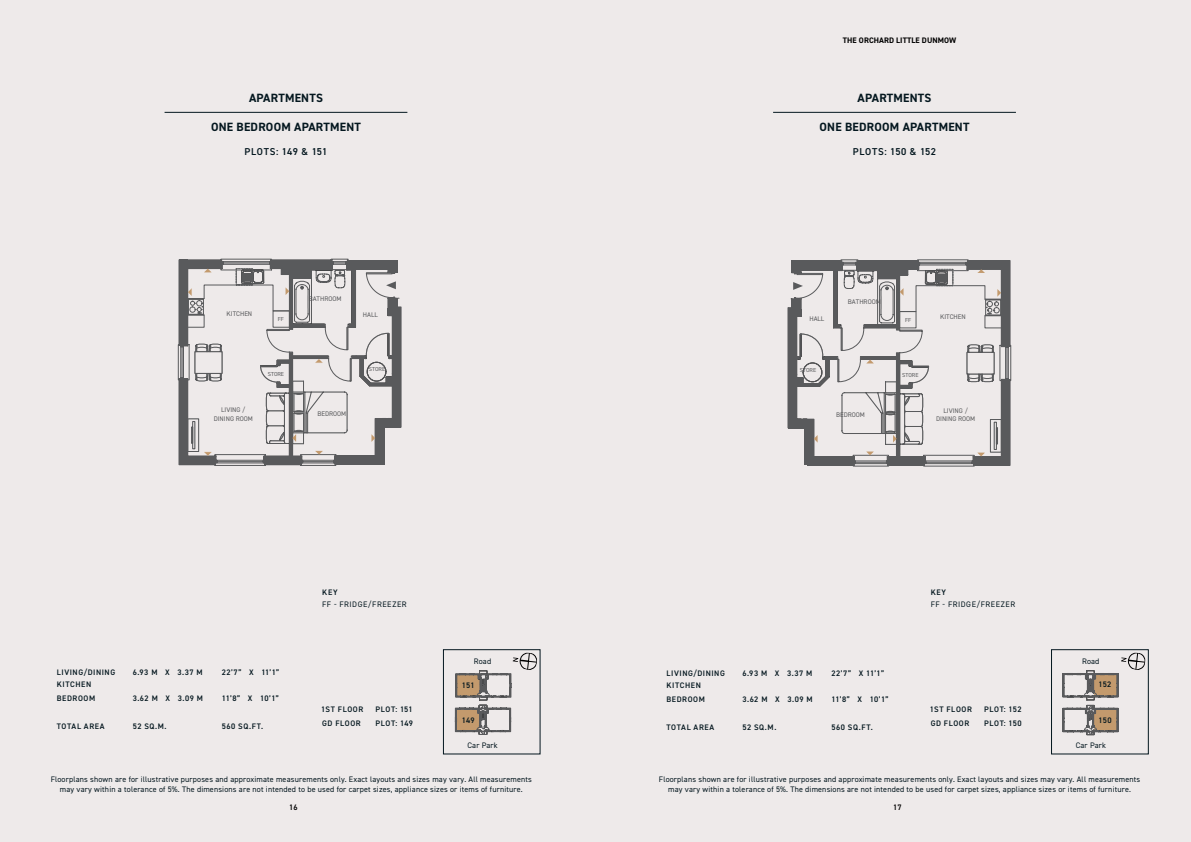
<style>
.page{position:relative;width:1191px;height:842px;background:#eeeaea}
.page>*{position:absolute;margin:0;border:0;box-sizing:border-box;transform-origin:0 0}
.t1{font:700 12px "DIN2014";letter-spacing:.02em;color:#04171f}
.t2{font:600 10px "DIN2014";letter-spacing:.065em;color:#04171f}
.t3{font:8px/10px "DIN2014";letter-spacing:.02em;color:#04171f;text-align:center}
.t4{font:600 8px/14px "DIN2014";letter-spacing:.075em;color:#04171f}
.t5{font:8px "DIN2014";letter-spacing:.07em;color:#04171f}
.t6{font:700 8px "DIN2014";letter-spacing:.01em;color:#000}
.t7{font:600 8px "DIN2014";color:#000}
.t8{font:6.7px/8.1px "DIN2014";color:#595a5c;text-align:center}
.t9{font:5.8px "DIN2014";color:#595a5c}
</style>
<div class="page">
<hr style="left:165px;top:112px;width:242px;height:1px;background:#04171f">
<hr style="left:773px;top:112px;width:243px;height:1px;background:#04171f">
<div style="left:443px;top:649px;width:97px;height:105px;border:1px solid #04171f"></div>
<div style="left:1051px;top:649px;width:97px;height:105px;border:1px solid #04171f"></div>
<svg style="left:179px;top:259px;width:222px;height:207px"></svg>
<div style="left:335px;top:458px;width:47px;height:7px;background:#595a5c"></div>
<div style="left:265px;top:459px;width:36px;height:6px;background:#595a5c"></div>
<div style="left:181px;top:459px;width:34px;height:6px;background:#595a5c"></div>
<div style="left:179px;top:379px;width:9px;height:86px;background:#595a5c"></div>
<div style="left:179px;top:260px;width:9px;height:85px;background:#595a5c"></div>
<hr style="left:186px;top:264px;width:36px;height:4px;background:#595a5c">
<div style="left:185px;top:260px;width:36px;height:7px;background:#595a5c"></div>
<div style="left:270px;top:264px;width:62px;height:5px;background:#595a5c"></div>
<div style="left:271px;top:260px;width:61px;height:7px;background:#595a5c"></div>
<div style="left:347px;top:264px;width:48px;height:6px;background:#595a5c"></div>
<div style="left:347px;top:260px;width:50px;height:7px;background:#595a5c"></div>
<div style="left:388px;top:260px;width:9px;height:12px;background:#595a5c"></div>
<div style="left:388px;top:298px;width:9px;height:14px;background:#595a5c"></div>
<div style="left:392px;top:307px;width:9px;height:121px;background:#595a5c"></div>
<div style="left:375px;top:425px;width:9px;height:40px;background:#595a5c"></div>
<svg style="left:178px;top:268px;width:218px;height:192px"></svg>
<svg style="left:787px;top:260px;width:223px;height:206px"></svg>
<div style="left:807px;top:459px;width:47px;height:6px;background:#595a5c"></div>
<div style="left:887px;top:459px;width:37px;height:6px;background:#595a5c"></div>
<div style="left:973px;top:459px;width:34px;height:6px;background:#595a5c"></div>
<div style="left:1001px;top:380px;width:9px;height:85px;background:#595a5c"></div>
<div style="left:1001px;top:260px;width:9px;height:86px;background:#595a5c"></div>
<hr style="left:967px;top:265px;width:36px;height:4px;background:#595a5c">
<div style="left:967px;top:260px;width:37px;height:7px;background:#595a5c"></div>
<hr style="left:856px;top:265px;width:63px;height:4px;background:#595a5c">
<div style="left:857px;top:260px;width:61px;height:8px;background:#595a5c"></div>
<div style="left:794px;top:265px;width:48px;height:5px;background:#595a5c"></div>
<div style="left:791px;top:261px;width:50px;height:7px;background:#595a5c"></div>
<div style="left:791px;top:261px;width:10px;height:12px;background:#595a5c"></div>
<div style="left:791px;top:299px;width:10px;height:13px;background:#595a5c"></div>
<div style="left:788px;top:308px;width:9px;height:121px;background:#595a5c"></div>
<div style="left:804px;top:425px;width:10px;height:40px;background:#595a5c"></div>
<svg style="left:793px;top:268px;width:218px;height:193px"></svg>
<svg style="left:455px;top:653px;width:82px;height:82px"></svg>
<svg style="left:1062px;top:653px;width:83px;height:82px"></svg>
<p class="t6" style="left:843px;top:35px;width:115px">THE ORCHARD LITTLE DUNMOW</p>
<h1 class="t1" style="left:249px;top:90px;width:75px">APARTMENTS</h1>
<h1 class="t1" style="left:211px;top:119px;width:151px">ONE BEDROOM APARTMENT</h1>
<p class="t2" style="left:245px;top:145px;width:84px">PLOTS: 149 &amp; 151</p>
<h1 class="t1" style="left:857px;top:90px;width:75px">APARTMENTS</h1>
<h1 class="t1" style="left:819px;top:119px;width:151px">ONE BEDROOM APARTMENT</h1>
<p class="t2" style="left:853px;top:145px;width:85px">PLOTS: 150 &amp; 152</p>
<p class="t8" style="left:309px;top:295px;width:34px">BATHROOM</p>
<p class="t8" style="left:848px;top:298px;width:34px">BATHROOM</p>
<p class="t8" style="left:226px;top:309px;width:27px">KITCHEN</p>
<p class="t9" style="left:278px;top:315px;width:8px">FF</p>
<p class="t8" style="left:363px;top:311px;width:16px">HALL</p>
<p class="t8" style="left:809px;top:314px;width:16px">HALL</p>
<p class="t9" style="left:905px;top:316px;width:8px">FF</p>
<p class="t8" style="left:940px;top:312px;width:27px">KITCHEN</p>
<p class="t9" style="left:268px;top:370px;width:18px">STORE</p>
<p class="t9" style="left:369px;top:366px;width:18px">STORE</p>
<p class="t9" style="left:800px;top:367px;width:18px">STORE</p>
<p class="t9" style="left:902px;top:371px;width:18px">STORE</p>
<p class="t8" style="left:214px;top:406px;width:41px">LIVING /<br>DINING ROOM</p>
<p class="t8" style="left:317px;top:410px;width:30px">BEDROOM</p>
<p class="t8" style="left:836px;top:410px;width:30px">BEDROOM</p>
<p class="t8" style="left:936px;top:407px;width:41px">LIVING /<br>DINING ROOM</p>
<p class="t4" style="left:322px;top:585px;width:17px">KEY</p>
<p class="t5" style="left:322px;top:600px;width:86px">FF - FRIDGE/FREEZER</p>
<p class="t4" style="left:930px;top:585px;width:17px">KEY</p>
<p class="t5" style="left:930px;top:600px;width:86px">FF - FRIDGE/FREEZER</p>
<p class="t3" style="left:474px;top:656px;width:19px">Road</p>
<p class="t3" style="left:1082px;top:656px;width:19px">Road</p>
<p class="t4" style="left:57px;top:665px;width:60px">LIVING/DINING</p>
<p class="t4" style="left:133px;top:665px;width:71px">6.93 M X 3.37 M</p>
<p class="t4" style="left:222px;top:665px;width:59px">22’7” X 11’1”</p>
<p class="t4" style="left:57px;top:677px;width:40px">KITCHEN<br>BEDROOM</p>
<p class="t4" style="left:133px;top:691px;width:72px">3.62 M X 3.09 M</p>
<p class="t4" style="left:222px;top:691px;width:59px">11’8” X 10’1”</p>
<p class="t4" style="left:57px;top:719px;width:49px">TOTAL AREA</p>
<p class="t4" style="left:133px;top:719px;width:35px">52 SQ.M.</p>
<p class="t4" style="left:222px;top:719px;width:43px">560 SQ.FT.</p>
<p class="t4" style="left:321px;top:702px;width:44px">1ST FLOOR</p>
<p class="t4" style="left:375px;top:702px;width:39px">PLOT: 151</p>
<p class="t4" style="left:322px;top:716px;width:40px">GD FLOOR</p>
<p class="t4" style="left:375px;top:716px;width:39px">PLOT: 149</p>
<p class="t4" style="left:462px;top:678px;width:14px">151</p>
<p class="t4" style="left:462px;top:713px;width:15px">149</p>
<p class="t4" style="left:666px;top:666px;width:60px">LIVING/DINING</p>
<p class="t4" style="left:742px;top:666px;width:71px">6.93 M X 3.37 M</p>
<p class="t4" style="left:831px;top:666px;width:54px">22’7” X 11’1”</p>
<p class="t4" style="left:666px;top:678px;width:40px">KITCHEN<br>BEDROOM</p>
<p class="t4" style="left:742px;top:692px;width:72px">3.62 M X 3.09 M</p>
<p class="t4" style="left:831px;top:692px;width:59px">11’8” X 10’1”</p>
<p class="t4" style="left:666px;top:720px;width:49px">TOTAL AREA</p>
<p class="t4" style="left:742px;top:720px;width:35px">52 SQ.M.</p>
<p class="t4" style="left:831px;top:720px;width:43px">560 SQ.FT.</p>
<p class="t4" style="left:929px;top:702px;width:44px">1ST FLOOR</p>
<p class="t4" style="left:984px;top:702px;width:39px">PLOT: 152</p>
<p class="t4" style="left:930px;top:716px;width:40px">GD FLOOR</p>
<p class="t4" style="left:984px;top:716px;width:39px">PLOT: 150</p>
<p class="t4" style="left:1098px;top:677px;width:15px">152</p>
<p class="t4" style="left:1098px;top:713px;width:15px">150</p>
<p class="t3" style="left:467px;top:740px;width:32px">Car Park</p>
<p class="t3" style="left:1075px;top:740px;width:32px">Car Park</p>
<p class="t3" style="left:51px;top:774px;width:483px">Floorplans shown are for illustrative purposes and approximate measurements only. Exact layouts and sizes may vary. All measurements may vary within a tolerance of 5%. The dimensions are not intended to be used for carpet sizes, appliance sizes or items of furniture.</p>
<p class="t3" style="left:659px;top:774px;width:483px">Floorplans shown are for illustrative purposes and approximate measurements only. Exact layouts and sizes may vary. All measurements may vary within a tolerance of 5%. The dimensions are not intended to be used for carpet sizes, appliance sizes or items of furniture.</p>
<p class="t7" style="left:289px;top:802px;width:10px">16</p>
<p class="t7" style="left:893px;top:802px;width:10px">17</p>
</div>
